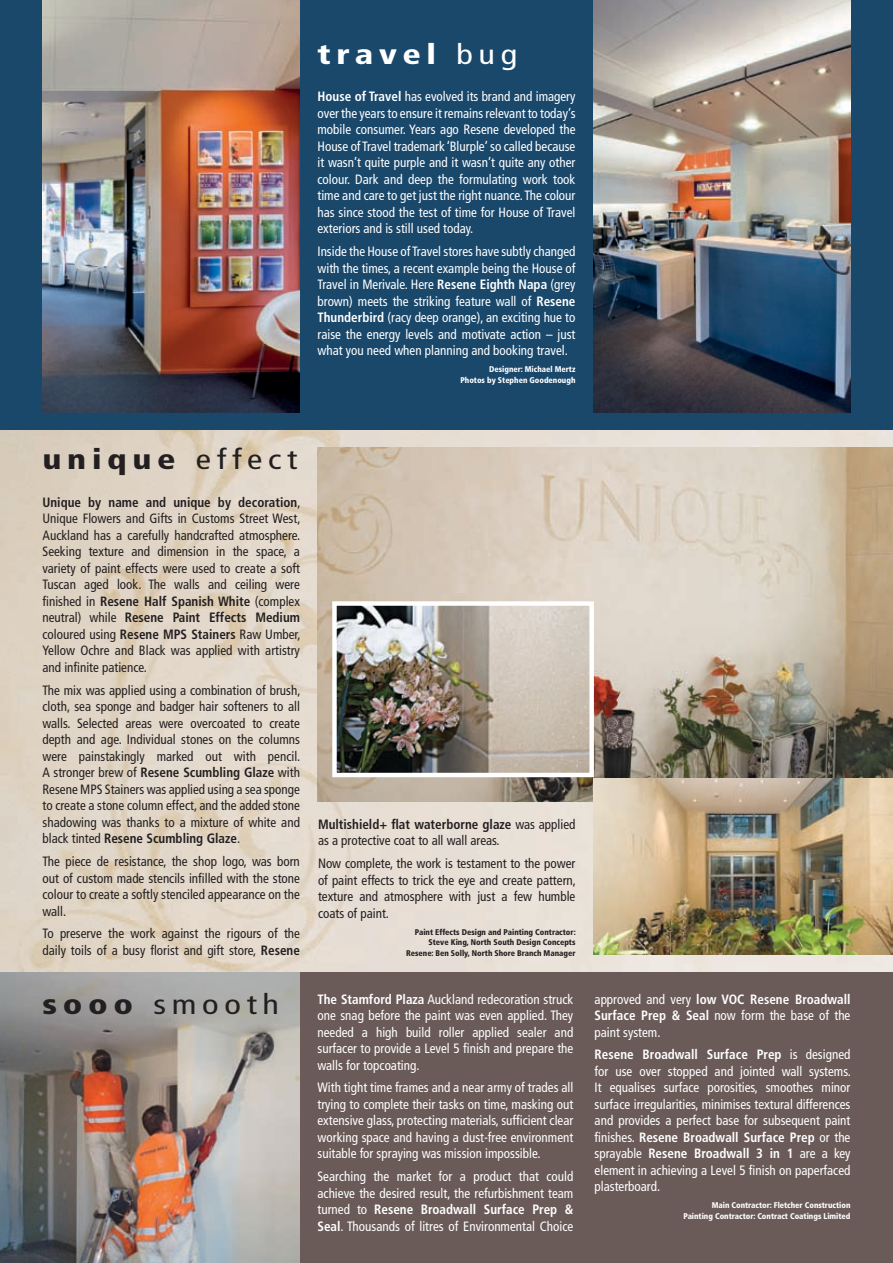
<style>
.page{position:relative;width:893px;height:1263px;background:#fff}
.page>*{position:absolute;margin:0;border:0;box-sizing:border-box;transform-origin:0 0}
.t1{font:900 condensed 28.2px "Frutiger";letter-spacing:.165em;color:#231f20;scale:1.22 1}
.t2{font:condensed 28.2px "Frutiger";letter-spacing:.165em;color:#231f20;scale:1.22 1}
.t3{font:900 condensed 28.2px "Frutiger";letter-spacing:.165em;color:#fff;scale:1.22 1}
.t4{font:condensed 13.5px/16.5px "Frutiger";color:#fff;text-align:justify}
.t5{font:condensed 13.5px/16.5px "Frutiger";color:#231f20;text-align:justify}
.t6{font:900 condensed 8.25px/10.5px "Frutiger";color:#fff;text-align:right}
.t7{font:900 condensed 8.25px/10.5px "Frutiger";color:#231f20;text-align:right}
.s1{font-weight:400}
.s2{font-weight:700}
.s3{font-weight:900}
</style>
<div class="page">
<img style="left:0;top:429px;width:893px;height:543px">
<div style="left:0;top:0;width:893px;height:429px;background:#1a486b"></div>
<img style="left:593px;top:0;width:257px;height:412px">
<img style="left:43px;top:0;width:257px;height:412px">
<div style="left:300px;top:972px;width:593px;height:291px;background:#6a5b59"></div>
<img style="left:0;top:972px;width:300px;height:291px">
<img style="left:317px;top:448px;width:576px;height:354px">
<img style="left:337px;top:606px;width:252px;height:166px">
<div style="left:332px;top:601px;width:262px;height:176px;border:4px solid #fff"></div>
<img style="left:594px;top:778px;width:299px;height:177px">
<h1 class="t3" style="left:317px;top:37px;width:165px">travel <span class="s1">bug</span></h1>
<p class="t4" style="left:317px;top:89px;width:259px"><span class="s2">House of Travel</span> has evolved its brand and imagery over the years to ensure it remains relevant to today’s mobile consumer. Years ago Resene developed the House of Travel trademark ‘Blurple’ so called because it wasn’t quite purple and it wasn’t quite any other colour. Dark and deep the formulating work took time and care to get just the right nuance. The colour has since stood the test of time for House of Travel exteriors and is still used today.</p>
<p class="t4" style="left:317px;top:243px;width:259px">Inside the House of Travel stores have subtly changed with the times, a recent example being the House of Travel in Merivale. Here <span class="s2">Resene Eighth Napa</span> (grey brown) meets the striking feature wall of <span class="s2">Resene Thunderbird</span> (racy deep orange), an exciting hue to raise the energy levels and motivate action – just what you need when planning and booking travel.</p>
<p class="t6" style="left:460px;top:364px;width:117px">Designer: Michael Mertz<br>Photos by Stephen Goodenough</p>
<h1 class="t1" style="left:43px;top:442px;width:210px">unique <span class="s1">effect</span></h1>
<p class="t5" style="left:43px;top:494px;width:259px"><span class="s2">Unique by name and unique by decoration</span>, Unique Flowers and Gifts in Customs Street West, Auckland has a carefully handcrafted atmosphere.<br>Seeking texture and dimension in the space, a variety of paint effects were used to create a soft Tuscan aged look. The walls and ceiling were finished in <span class="s2">Resene Half Spanish White</span> (complex neutral) while <span class="s2">Resene Paint Effects Medium </span>coloured using <span class="s2">Resene MPS Stainers</span> Raw Umber, Yellow Ochre and Black was applied with artistry and infinite patience.</p>
<p class="t5" style="left:43px;top:682px;width:259px">The mix was applied using a combination of brush, cloth, sea sponge and badger hair softeners to all walls. Selected areas were overcoated to create depth and age. Individual stones on the columns were painstakingly marked out with pencil.<br>A stronger brew of <span class="s2">Resene Scumbling Glaze</span> with Resene MPS Stainers was applied using a sea sponge to create a stone column effect, and the added stone shadowing was thanks to a mixture of white and black tinted <span class="s2">Resene Scumbling Glaze</span>.</p>
<p class="t5" style="left:43px;top:853px;width:259px">The piece de resistance, the shop logo, was born out of custom made stencils infilled with the stone colour to create a softly stenciled appearance on the wall.</p>
<p class="t5" style="left:43px;top:925px;width:259px">To preserve the work against the rigours of the daily toils of a busy florist and gift store, <span class="s2">Resene</span></p>
<h1 class="t2" style="left:43px;top:988px;width:195px"><span class="s3">sooo</span> smooth</h1>
<p class="t5" style="left:318px;top:816px;width:259px"><span class="s2">Multishield+ flat waterborne glaze</span> was applied as a protective coat to all wall areas.</p>
<p class="t5" style="left:318px;top:855px;width:259px">Now complete, the work is testament to the power of paint effects to trick the eye and create pattern, texture and atmosphere with just a few humble coats of paint.</p>
<p class="t7" style="left:406px;top:926px;width:171px">Paint Effects Design and Painting Contractor:<br>Steve King, North South Design Concepts<br>Resene: Ben Solly, North Shore Branch Manager</p>
<p class="t4" style="left:317px;top:991px;width:257px"><span class="s2">The Stamford Plaza</span> Auckland redecoration struck one snag before the paint was even applied. They needed a high build roller applied sealer and surfacer to provide a Level 5 finish and prepare the walls for topcoating.</p>
<p class="t4" style="left:317px;top:1079px;width:257px">With tight time frames and a near army of trades all trying to complete their tasks on time, masking out extensive glass, protecting materials, sufficient clear working space and having a dust-free environment suitable for spraying was mission impossible.</p>
<p class="t4" style="left:317px;top:1168px;width:257px">Searching the market for a product that could achieve the desired result, the refurbishment team turned to <span class="s2">Resene Broadwall Surface Prep &amp; Seal</span>. Thousands of litres of Environmental Choice</p>
<p class="t4" style="left:595px;top:991px;width:257px">approved and very <span class="s2">low VOC Resene Broadwall Surface Prep &amp; Seal</span> now form the base of the paint system.</p>
<p class="t4" style="left:595px;top:1046px;width:258px"><span class="s2">Resene Broadwall Surface Prep</span> is designed for use over stopped and jointed wall systems.<br>It equalises surface porosities, smoothes minor surface irregularities, minimises textural differences and provides a perfect base for subsequent paint finishes. <span class="s2">Resene Broadwall Surface Prep</span> or the sprayable <span class="s2">Resene Broadwall 3 in 1</span> are a key element in achieving a Level 5 finish on paperfaced plasterboard.</p>
<p class="t6" style="left:683px;top:1200px;width:169px">Main Contractor: Fletcher Construction<br>Painting Contractor: Contract Coatings Limited</p>
</div>
